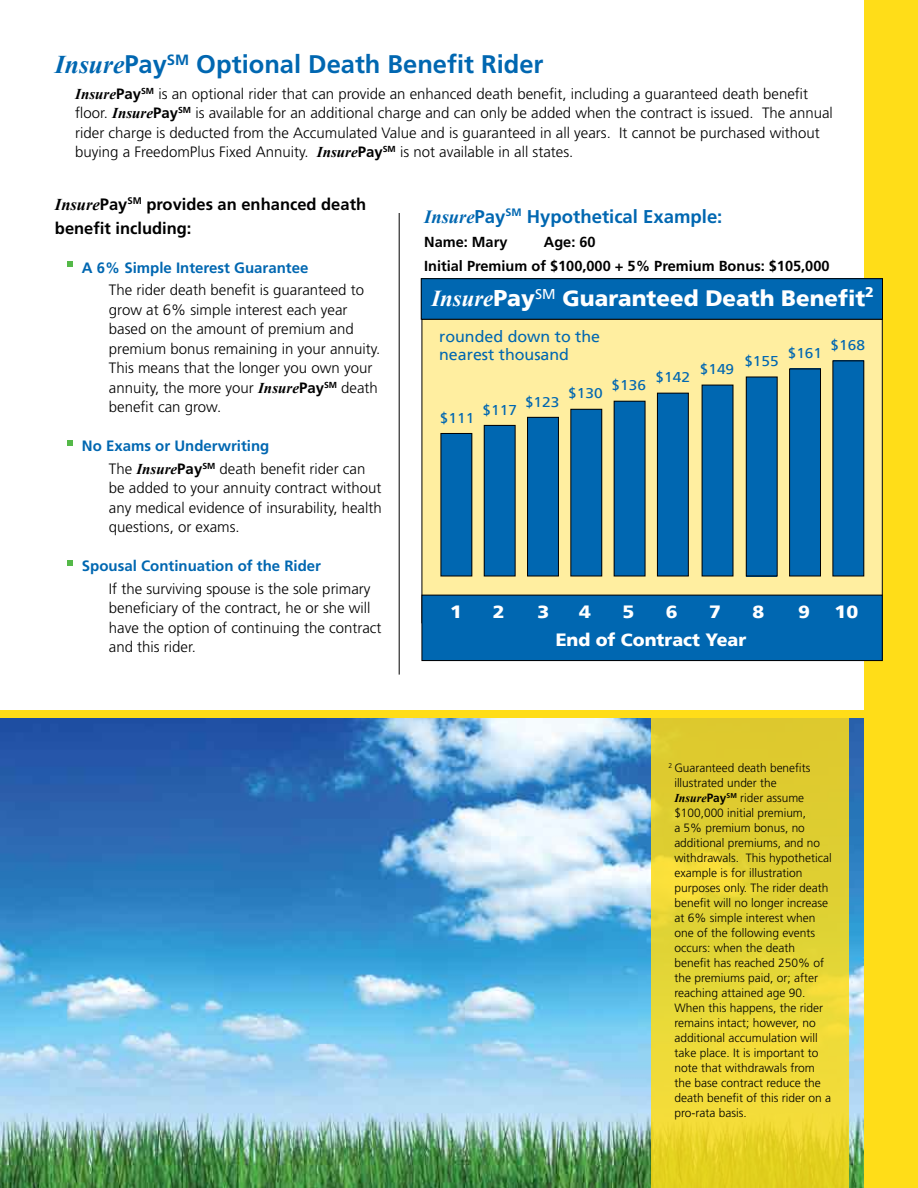
<style>
.page{position:relative;width:918px;height:1188px;background:#fff}
.page>*{position:absolute;margin:0;border:0;box-sizing:border-box;transform-origin:0 0}
.t1{font:700 25.5px "Frutiger LT Std";color:#0067b1}
.t2{font:900 22.2px "Frutiger LT";color:#fff}
.t3{font:700 18.45px "Frutiger LT Std";color:#0067b1}
.t4{font:900 17.85px "Frutiger LT";color:#fff}
.t5{font:900 17.85px "Frutiger LT";color:#fff;scale:1.09 1}
.t6{font:700 16.5px/24px "Frutiger LT Std";color:#000}
.t7{font:16.05px/17.9px "Frutiger LT";color:#0067b1}
.t8{font:300 15px/19.5px "Frutiger LT Std";color:#000}
.t9{font:700 15px "Frutiger LT Std";color:#0067b1}
.t10{font:700 14.55px/24px "Frutiger LT Std";color:#000}
.t11{font:14.25px "Frutiger LT";color:#0067b1;scale:1.09 1}
.t12{font:300 12px/15px "Frutiger LT Std";color:#000}
.s1{font-family:"Times New Roman";font-style:italic}
.s2{font-family:"Times New Roman";font-weight:700;font-style:italic}
.s3{font-weight:700}
.s4{font-weight:700;color:#0067b1}
.s5{font-family:"Times New Roman";font-weight:700;font-style:italic;font-size:22.8px}
.s6{font-size:22.8px}
</style>
<div class="page">
<img style="left:0;top:718px;width:865px;height:470px">
<div style="left:865px;top:0;width:53px;height:1188px;background:#ffdd18"></div>
<svg style="left:67px;top:261px;width:6px;height:6px"></svg>
<svg style="left:67px;top:440px;width:6px;height:6px"></svg>
<svg style="left:67px;top:560px;width:6px;height:6px"></svg>
<div style="left:422px;top:319px;width:460px;height:304px;background:#ffeea0"></div>
<div style="left:422px;top:595px;width:460px;height:66px;background:#0067b1"></div>
<div style="left:422px;top:595px;width:461px;height:66px;border:1px solid #000"></div>
<div style="left:421px;top:279px;width:462px;height:40px;background:#0067b1"></div>
<div style="left:421px;top:278px;width:462px;height:41px;border:1px solid #000"></div>
<div style="left:833px;top:361px;width:31px;height:215px;background:#0067b1"></div>
<div style="left:833px;top:361px;width:31px;height:215px;border:1px solid #000"></div>
<div style="left:790px;top:369px;width:31px;height:207px;background:#0067b1"></div>
<div style="left:789px;top:369px;width:32px;height:207px;border:1px solid #000"></div>
<div style="left:746px;top:377px;width:31px;height:199px;background:#0067b1"></div>
<div style="left:746px;top:377px;width:31px;height:199px;border:1px solid #000"></div>
<div style="left:702px;top:385px;width:31px;height:191px;background:#0067b1"></div>
<div style="left:657px;top:393px;width:31px;height:183px;background:#0067b1"></div>
<div style="left:657px;top:393px;width:32px;height:183px;border:1px solid #000"></div>
<div style="left:614px;top:401px;width:31px;height:175px;background:#0067b1"></div>
<div style="left:571px;top:409px;width:31px;height:167px;background:#0067b1"></div>
<div style="left:571px;top:409px;width:31px;height:167px;border:1px solid #000"></div>
<div style="left:528px;top:417px;width:30px;height:159px;background:#0067b1"></div>
<div style="left:527px;top:417px;width:32px;height:159px;border:1px solid #000"></div>
<div style="left:484px;top:425px;width:31px;height:151px;background:#0067b1"></div>
<div style="left:484px;top:425px;width:31px;height:151px;border:1px solid #000"></div>
<div style="left:441px;top:433px;width:31px;height:143px;background:#0067b1"></div>
<hr style="left:399px;top:213px;width:1px;height:462px;background:#000">
<div style="left:0;top:710px;width:918px;height:8px;background:#ffdd18"></div>
<svg style="left:651px;top:718px;width:198px;height:470px;background:#e5d332"></svg>
<h1 class="t1" style="left:55px;top:49px;width:490px"><span class="s1">Insure</span>Pay<sup>SM</sup> Optional Death Benefit Rider</h1>
<p class="t8" style="left:75px;top:84px;width:759px"><span class="s2">Insure</span><span class="s3">Pay</span><sup>SM</sup> is an optional rider that can provide an enhanced death benefit, including a guaranteed death benefit floor. <span class="s2">Insure</span><span class="s3">Pay</span><sup>SM</sup> is available for an additional charge and can only be added when the contract is issued. The annual rider charge is deducted from the Accumulated Value and is guaranteed in all years. It cannot be purchased without buying a FreedomPlus Fixed Annuity. <span class="s2">Insure</span><span class="s3">Pay</span><sup>SM</sup> is not available in all states.</p>
<p class="t6" style="left:55px;top:192px;width:313px"><span class="s1">Insure</span>Pay<sup>SM</sup> provides an enhanced death benefit including:</p>
<p class="t9" style="left:82px;top:259px;width:228px">A 6% Simple Interest Guarantee</p>
<p class="t8" style="left:109px;top:280px;width:273px">The rider death benefit is guaranteed to grow at 6% simple interest each year based on the amount of premium and premium bonus remaining in your annuity.<br>This means that the longer you own your annuity, the more your <span class="s2">Insure</span><span class="s3">Pay</span><sup>SM</sup> death benefit can grow.</p>
<p class="t8" style="left:109px;top:435px;width:258px;line-height:22.5px;text-indent:-27px"><span class="s4">No Exams or Underwriting<br></span>The <span class="s2">Insure</span><span class="s3">Pay</span><sup>SM</sup> death benefit rider can</p>
<p class="t8" style="left:109px;top:478px;width:274px;text-align:justify">be added to your annuity contract without any medical evidence of insurability, health questions, or exams.</p>
<p class="t9" style="left:82px;top:557px;width:241px">Spousal Continuation of the Rider</p>
<p class="t8" style="left:109px;top:579px;width:274px">If the surviving spouse is the sole primary beneficiary of the contract, he or she will have the option of continuing the contract and this rider.</p>
<p class="t3" style="left:424px;top:205px;width:300px"><span class="s1">Insure</span>Pay<sup>SM</sup> Hypothetical Example:</p>
<p class="t10" style="left:424px;top:230px;width:85px">Name: Mary</p>
<p class="t10" style="left:424px;top:230px;width:407px;text-indent:120px">Age: 60<br>Initial Premium of $100,000 + 5% Premium Bonus: $105,000</p>
<h2 class="t2" style="left:431px;top:285px;width:444px"><span class="s5">Insure</span><span class="s6">Pay</span><sup>SM</sup> Guaranteed Death Benefit<sup>2</sup></h2>
<p class="t7" style="left:439px;top:327px;width:162px">rounded down to the nearest thousand</p>
<p class="t11" style="left:831px;top:336px;width:33px">$168</p>
<p class="t11" style="left:788px;top:345px;width:33px">$161</p>
<p class="t11" style="left:744px;top:353px;width:33px">$155</p>
<p class="t11" style="left:700px;top:361px;width:33px">$149</p>
<p class="t11" style="left:656px;top:369px;width:33px">$142</p>
<p class="t11" style="left:612px;top:377px;width:33px">$136</p>
<p class="t11" style="left:568px;top:385px;width:33px">$130</p>
<p class="t11" style="left:525px;top:393px;width:33px">$123</p>
<p class="t11" style="left:483px;top:401px;width:33px">$117</p>
<p class="t11" style="left:440px;top:410px;width:33px">$111</p>
<p class="t5" style="left:493px;top:601px;width:12px">2</p>
<p class="t5" style="left:537px;top:601px;width:12px">3</p>
<p class="t5" style="left:579px;top:601px;width:12px">4</p>
<p class="t5" style="left:622px;top:601px;width:12px">5</p>
<p class="t5" style="left:666px;top:601px;width:12px">6</p>
<p class="t5" style="left:709px;top:601px;width:12px">7</p>
<p class="t5" style="left:753px;top:601px;width:12px">8</p>
<p class="t5" style="left:798px;top:601px;width:12px">9</p>
<p class="t5" style="left:835px;top:601px;width:23px">10</p>
<p class="t5" style="left:450px;top:601px;width:12px">1</p>
<p class="t4" style="left:556px;top:629px;width:192px">End of Contract Year</p>
<p class="t12" style="left:674px;top:761px;width:159px;text-indent:-6px"><sup>2</sup> Guaranteed death benefits illustrated under the<br><span class="s2">Insure</span><span class="s3">Pay</span><sup>SM</sup> rider assume $100,000 initial premium,<br>a 5% premium bonus, no additional premiums, and no withdrawals. This hypothetical example is for illustration purposes only. The rider death benefit will no longer increase at 6% simple interest when one of the following events occurs: when the death benefit has reached 250% of the premiums paid, or; after reaching attained age 90.<br>When this happens, the rider remains intact; however, no additional accumulation will take place. It is important to note that withdrawals from the base contract reduce the death benefit of this rider on a pro-rata basis.</p>
</div>
